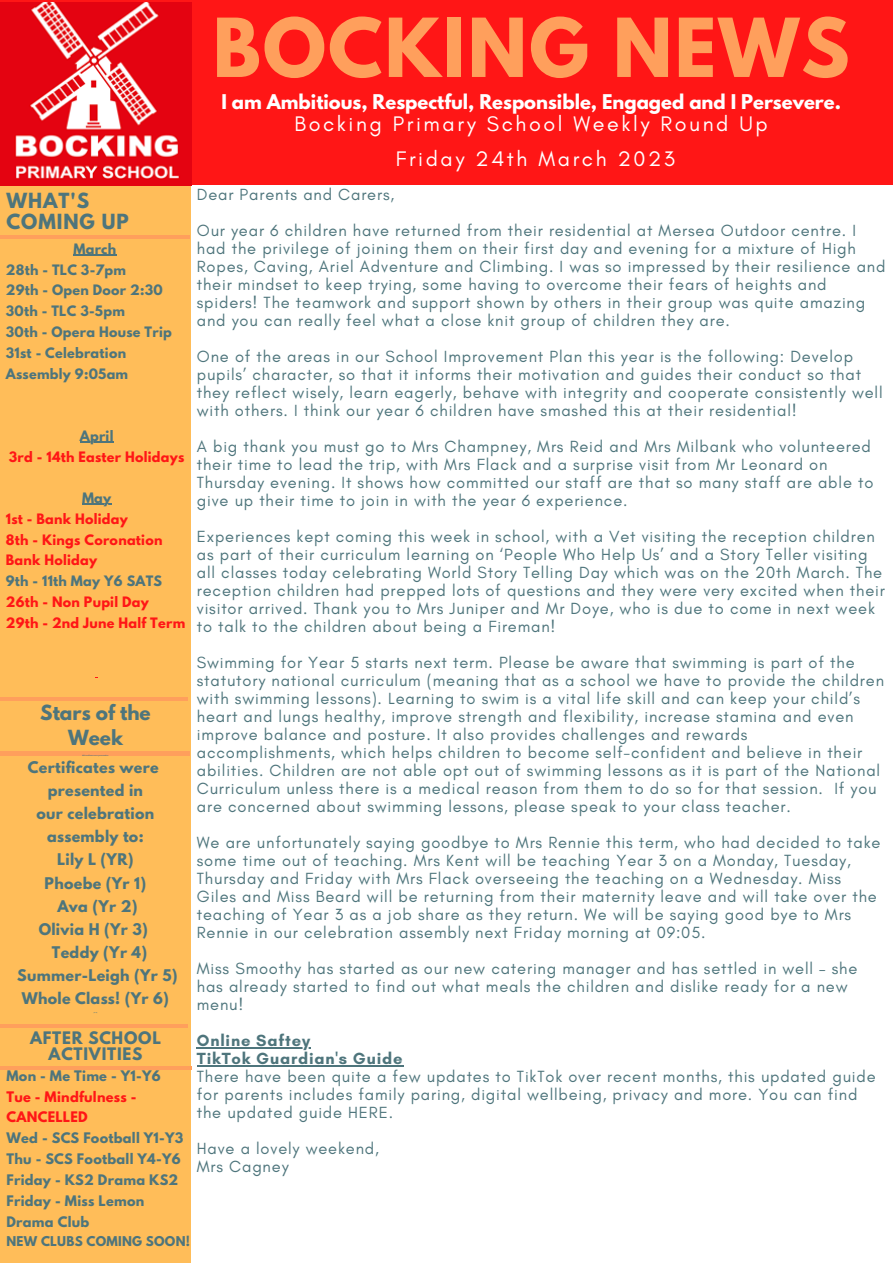
<style>
.page{position:relative;width:893px;height:1264px;background:#fff}
.page>*{position:absolute;margin:0;border:0;box-sizing:border-box;transform-origin:0 0}
.t1{font:700 72px "League Spartan";letter-spacing:.03em;color:#ff9f5c}
.t2{font:21.45px/34.8px "Glacial Indifference";letter-spacing:.12em;color:#fff;text-align:center}
.t3{font:700 18.45px/25.7px "League Spartan";color:#4e757c;text-align:center}
.t4{font:700 18.45px/21px "League Spartan";letter-spacing:.05em;color:#4e757c}
.t5{font:700 18px "League Spartan";color:#fff}
.t6{font:16.5px/18px "Glacial Indifference";letter-spacing:.05em;color:#4e757c}
.t7{font:700 16.5px/18px "Glacial Indifference";letter-spacing:.05em;color:#4e757c}
.t8{font:700 15.3px/16.6px "League Spartan";letter-spacing:.05em;color:#4e757c;text-align:center}
.t9{font:700 14.25px/23.1px "League Spartan";letter-spacing:.02em;color:#4e757c;text-align:center}
.t10{font:700 12.9px/20.9px "League Spartan";letter-spacing:.02em;color:#4e757c}
.t11{font:700 12.9px/20.9px "League Spartan";letter-spacing:.02em;color:#ff1616}
.t12{font:700 12.75px/20.7px "League Spartan";letter-spacing:.02em;color:#4e757c}
.t13{font:700 12.75px/20.7px "League Spartan";letter-spacing:.02em;color:#ff1616}
.t14{font:700 12px "League Spartan";letter-spacing:.02em;color:#4e757c}
</style>
<div class="page">
<div style="left:0;top:0;width:892px;height:185px;background:#ff1616"></div>
<div style="left:0;top:171px;width:191px;height:1091px;background:#ffbd59"></div>
<hr style="left:0;top:235px;width:190px;height:3px;background:#ff9f5c">
<img style="left:0;top:3px;width:191px;height:183px">
<hr style="left:0;top:1024px;width:188px;height:3px;background:#ff9f5c">
<hr style="left:0;top:697px;width:188px;height:4px;background:#ff9f5c">
<hr style="left:0;top:751px;width:190px;height:4px;background:#ff9f5c">
<hr style="left:0;top:1066px;width:191px;height:3px;background:#ff9f5c">
<hr style="left:197px;top:1047px;width:114px;height:1px;background:#4e757c">
<hr style="left:197px;top:1065px;width:206px;height:1px;background:#4e757c">
<hr style="left:73px;top:254px;width:43px;height:2px;background:#4e757c">
<hr style="left:80px;top:441px;width:34px;height:2px;background:#4e757c">
<hr style="left:82px;top:504px;width:30px;height:1px;background:#4e757c">
<h1 class="t1" style="left:213px;top:12px;width:638px">BOCKING NEWS</h1>
<h2 class="t2" style="left:294px;top:106px;width:474px">Bocking Primary School Weekly Round Up<br>Friday 24th March 2023</h2>
<p class="t5" style="left:221px;top:92px;width:621px">I am Ambitious, Respectful, Responsible, Engaged and I Persevere.</p>
<p class="t6" style="left:197px;top:176px;width:660px;line-height:36px">Dear Parents and Carers,<br>Our year 6 children have returned from their residential at Mersea Outdoor centre. I</p>
<p class="t6" style="left:197px;top:239px;width:690px">had the privilege of joining them on their first day and evening for a mixture of High Ropes, Caving, Ariel Adventure and Climbing. I was so impressed by their resilience and their mindset to keep trying, some having to overcome their fears of heights and spiders! The teamwork and support shown by others in their group was quite amazing and you can really feel what a close knit group of children they are.</p>
<p class="t6" style="left:197px;top:347px;width:687px">One of the areas in our School Improvement Plan this year is the following: Develop pupils’ character, so that it informs their motivation and guides their conduct so that they reflect wisely, learn eagerly, behave with integrity and cooperate consistently well with others. I think our year 6 children have smashed this at their residential!</p>
<p class="t6" style="left:197px;top:437px;width:678px">A big thank you must go to Mrs Champney, Mrs Reid and Mrs Milbank who volunteered their time to lead the trip, with Mrs Flack and a surprise visit from Mr Leonard on Thursday evening. It shows how committed our staff are that so many staff are able to give up their time to join in with the year 6 experience.</p>
<p class="t6" style="left:197px;top:527px;width:689px">Experiences kept coming this week in school, with a Vet visiting the reception children as part of their curriculum learning on ‘People Who Help Us’ and a Story Teller visiting all classes today celebrating World Story Telling Day which was on the 20th March. The reception children had prepped lots of questions and they were very excited when their visitor arrived. Thank you to Mrs Juniper and Mr Doye, who is due to come in next week to talk to the children about being a Fireman!</p>
<p class="t6" style="left:197px;top:653px;width:688px">Swimming for Year 5 starts next term. Please be aware that swimming is part of the statutory national curriculum (meaning that as a school we have to provide the children with swimming lessons). Learning to swim is a vital life skill and can keep your child’s heart and lungs healthy, improve strength and flexibility, increase stamina and even improve balance and posture. It also provides challenges and rewards accomplishments, which helps children to become self-confident and believe in their abilities. Children are not able opt out of swimming lessons as it is part of the National Curriculum unless there is a medical reason from them to do so for that session. If you are concerned about swimming lessons, please speak to your class teacher.</p>
<p class="t6" style="left:197px;top:833px;width:685px">We are unfortunately saying goodbye to Mrs Rennie this term, who had decided to take some time out of teaching. Mrs Kent will be teaching Year 3 on a Monday, Tuesday, Thursday and Friday with Mrs Flack overseeing the teaching on a Wednesday. Miss Giles and Miss Beard will be returning from their maternity leave and will take over the teaching of Year 3 as a job share as they return. We will be saying good bye to Mrs Rennie in our celebration assembly next Friday morning at 09:05.</p>
<p class="t6" style="left:197px;top:959px;width:662px">Miss Smoothy has started as our new catering manager and has settled in well – she has already started to find out what meals the children and dislike ready for a new menu!</p>
<p class="t7" style="left:197px;top:1031px;width:207px">Online Saftey<br>TikTok Guardian's Guide</p>
<p class="t6" style="left:197px;top:1067px;width:680px">There have been quite a few updates to TikTok over recent months, this updated guide for parents includes family paring, digital wellbeing, privacy and more. You can find the updated guide HERE.</p>
<p class="t6" style="left:197px;top:1139px;width:183px">Have a lovely weekend,<br>Mrs Cagney</p>
<p class="t4" style="left:6px;top:192px;width:124px">WHAT'S<br>COMING UP</p>
<p class="t12" style="left:6px;top:240px;width:167px;text-indent:67px">March<br>28th - TLC 3-7pm<br>29th - Open Door 2:30<br>30th - TLC 3-5pm<br>30th - Opera House Trip<br>31st - Celebration<br>Assembly 9:05am</p>
<p class="t12" style="left:80px;top:427px;width:35px">April</p>
<p class="t13" style="left:9px;top:448px;width:177px">3rd - 14th Easter Holidays</p>
<p class="t12" style="left:82px;top:489px;width:31px">May</p>
<p class="t13" style="left:6px;top:510px;width:158px">1st - Bank Holiday<br>8th - Kings Coronation<br>Bank Holiday</p>
<p class="t12" style="left:6px;top:572px;width:158px">9th - 11th May Y6 SATS</p>
<p class="t13" style="left:6px;top:593px;width:181px">26th - Non Pupil Day<br>29th - 2nd June Half Term</p>
<p class="t3" style="left:40px;top:701px;width:112px">Stars of the<br>Week</p>
<p class="t9" style="left:17px;top:757px;width:162px">Certificates were presented in<br>our celebration assembly to:<br>Lily L (YR)<br>Phoebe (Yr 1)<br>Ava (Yr 2)<br>Olivia H (Yr 3)<br>Teddy (Yr 4)<br>Summer-Leigh (Yr 5)<br>Whole Class! (Yr 6)</p>
<p class="t8" style="left:30px;top:1031px;width:132px">AFTER SCHOOL<br>ACTIVITIES</p>
<p class="t10" style="left:6px;top:1066px;width:156px">Mon - Me Time - Y1-Y6</p>
<p class="t11" style="left:6px;top:1087px;width:131px">Tue - Mindfulness -<br>CANCELLED</p>
<p class="t10" style="left:6px;top:1129px;width:178px">Wed - SCS Football Y1-Y3<br>Thu - SCS Football Y4-Y6<br>Friday - KS2 Drama KS2<br>Friday - Miss Lemon<br>Drama Club</p>
<p class="t14" style="left:6px;top:1235px;width:185px">NEW CLUBS COMING SOON!</p>
</div>
